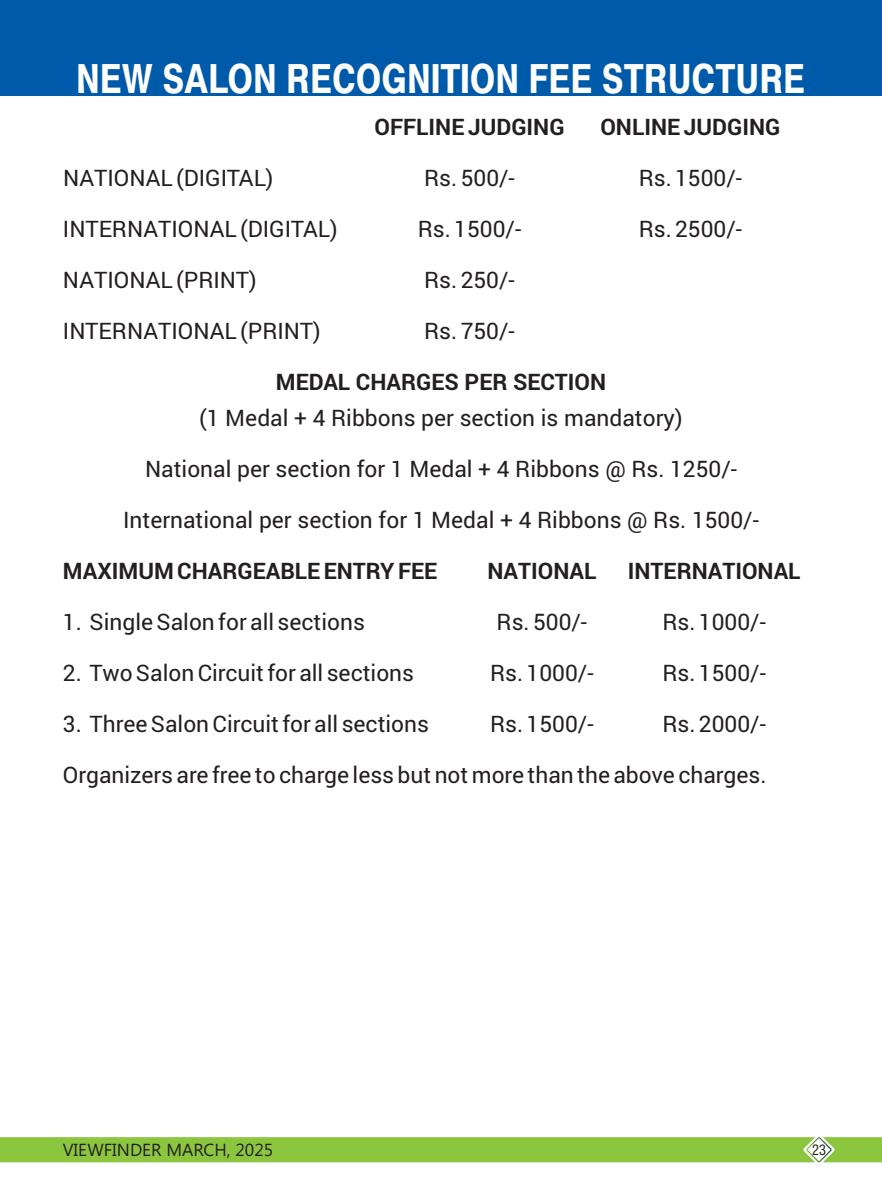
<style>
.page{position:relative;width:882px;height:1197px;background:#fff}
.page>*{position:absolute;margin:0;border:0;box-sizing:border-box;transform-origin:0 0}
.t1{font:700 condensed 40.25px "Helvetica";color:#fff}
.t2{font:22.75px "Roboto";color:#231f20}
.t3{font:700 22.75px "Roboto";color:#231f20}
.t4{font:17.5px "Segoe UI";color:#231f20}
.t5{font:14px "Swis 721 Cn BT";color:#231f20}
</style>
<div class="page">
<div style="left:0;top:0;width:882px;height:96px;background:#005aaa"></div>
<svg style="left:0;top:1137px;width:882px;height:26px;background:#8fc745"></svg>
<svg style="left:808px;top:1138px;width:22px;height:23px"></svg>
<h1 class="t1" style="left:76px;top:62px;width:731px">NEW SALON RECOGNITION FEE STRUCTURE</h1>
<p class="t3" style="left:374px;top:112px;width:192px">OFFLINE JUDGING</p>
<p class="t3" style="left:600px;top:112px;width:181px">ONLINE JUDGING</p>
<p class="t2" style="left:63px;top:163px;width:212px">NATIONAL (DIGITAL)</p>
<p class="t2" style="left:424px;top:163px;width:92px">Rs. 500/-</p>
<p class="t2" style="left:639px;top:163px;width:105px">Rs. 1500/-</p>
<p class="t2" style="left:63px;top:214px;width:276px">INTERNATIONAL (DIGITAL)</p>
<p class="t2" style="left:418px;top:214px;width:105px">Rs. 1500/-</p>
<p class="t2" style="left:639px;top:214px;width:105px">Rs. 2500/-</p>
<p class="t2" style="left:63px;top:265px;width:195px">NATIONAL (PRINT)</p>
<p class="t2" style="left:424px;top:265px;width:92px">Rs. 250/-</p>
<p class="t2" style="left:63px;top:316px;width:259px">INTERNATIONAL (PRINT)</p>
<p class="t2" style="left:424px;top:316px;width:92px">Rs. 750/-</p>
<p class="t3" style="left:276px;top:367px;width:332px">MEDAL CHARGES PER SECTION</p>
<p class="t2" style="left:199px;top:403px;width:485px">(1 Medal + 4 Ribbons per section is mandatory)</p>
<p class="t2" style="left:145px;top:454px;width:594px">National per section for 1 Medal + 4 Ribbons @ Rs. 1250/-</p>
<p class="t2" style="left:123px;top:505px;width:637px">International per section for 1 Medal + 4 Ribbons @ Rs. 1500/-</p>
<p class="t3" style="left:63px;top:556px;width:376px">MAXIMUM CHARGEABLE ENTRY FEE</p>
<p class="t3" style="left:487px;top:556px;width:110px">NATIONAL</p>
<p class="t3" style="left:628px;top:556px;width:174px">INTERNATIONAL</p>
<p class="t2" style="left:63px;top:607px;width:303px">1. Single Salon for all sections</p>
<p class="t2" style="left:497px;top:607px;width:92px">Rs. 500/-</p>
<p class="t2" style="left:663px;top:607px;width:105px">Rs. 1000/-</p>
<p class="t2" style="left:63px;top:658px;width:353px">2. Two Salon Circuit for all sections</p>
<p class="t2" style="left:490px;top:658px;width:105px">Rs. 1000/-</p>
<p class="t2" style="left:663px;top:658px;width:105px">Rs. 1500/-</p>
<p class="t2" style="left:63px;top:709px;width:368px">3. Three Salon Circuit for all sections</p>
<p class="t2" style="left:490px;top:709px;width:105px">Rs. 1500/-</p>
<p class="t2" style="left:663px;top:709px;width:105px">Rs. 2000/-</p>
<p class="t2" style="left:63px;top:760px;width:705px">Organizers are free to charge less but not more than the above charges.</p>
<p class="t4" style="left:63px;top:1143px;width:212px">VIEWFINDER MARCH, 2025</p>
<p class="t5" style="left:812px;top:1144px;width:15px">23</p>
</div>
